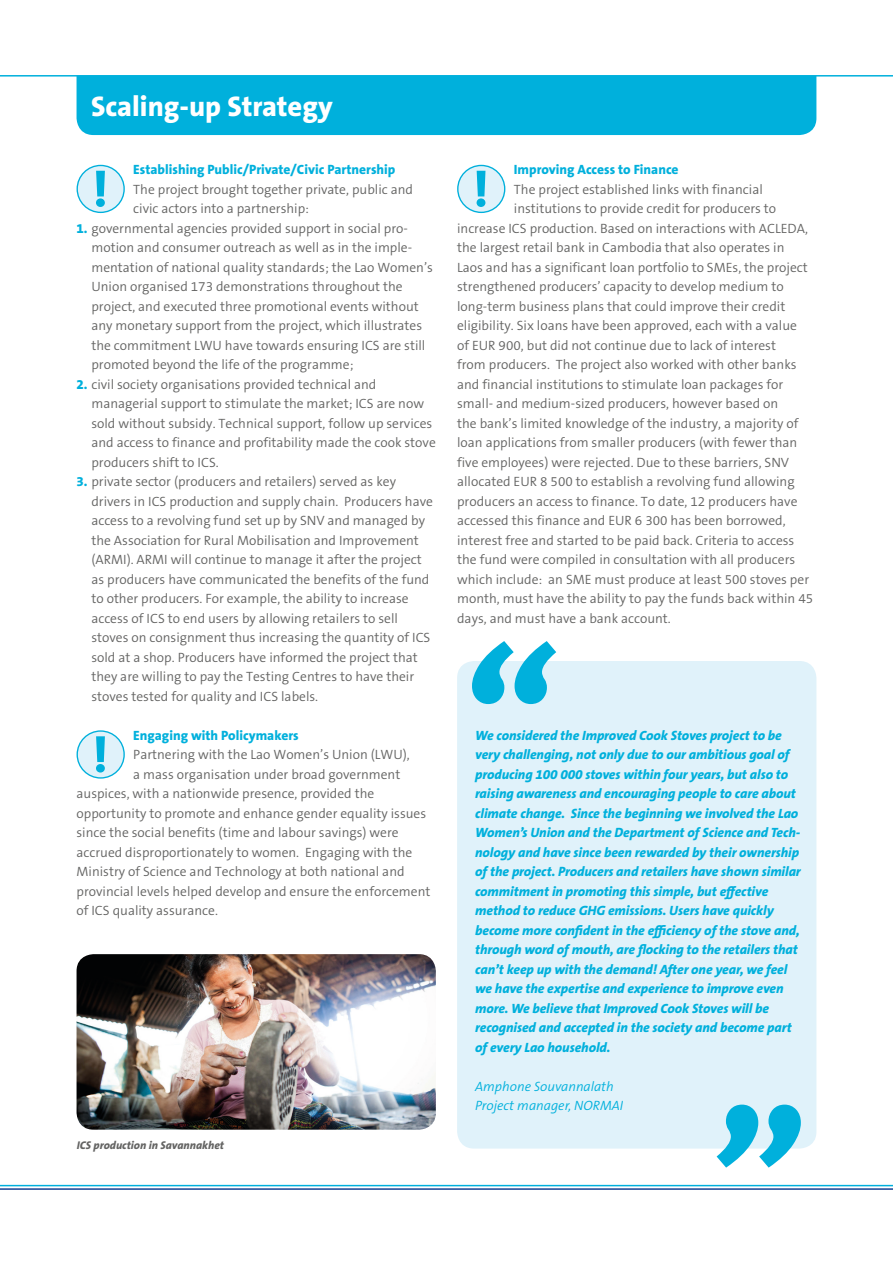
<style>
.page{position:relative;width:893px;height:1263px;background:#fff}
.page>*{position:absolute;margin:0;border:0;box-sizing:border-box;transform-origin:0 0}
.t1{font:800 28.5px "The Sans B W8";color:#fff}
._9-13_Fliesstext{font:300 13.5px/19.5px "The Sans B W4";color:#646463}
._9-13_Zitat_Text{font:italic 800 13.5px/19.5px "The Sans B W8";letter-spacing:-.005em;color:#00b0dc}
._9-13_Fliesstext_Tit{font:800 13.5px "The Sans B W8";color:#00b0dc}
.t2{font:italic 300 13.5px "The Sans B W4";color:#00b0dc}
.Captions{font:italic 800 11.25px "The Sans B W8";color:#646463}
.s1{font-family:"The Sans B W8";font-weight:800;color:#00b0dc}
</style>
<div class="page">
<div style="left:77px;top:77px;width:739px;height:58px;background:#00b0dc"></div>
<svg style="left:0;top:75px;width:893px;height:2px"></svg>
<div style="left:77px;top:165px;width:47px;height:47px;background:#e0f2fa;border-radius:50%"></div>
<div style="left:77px;top:165px;width:48px;height:48px;border:1px solid #00b0dc;border-radius:50%"></div>
<svg style="left:96px;top:171px;width:9px;height:36px"></svg>
<div style="left:77px;top:731px;width:47px;height:47px;background:#e0f2fa;border-radius:50%"></div>
<div style="left:77px;top:730px;width:48px;height:49px;border:1px solid #00b0dc;border-radius:50%"></div>
<svg style="left:96px;top:736px;width:9px;height:36px"></svg>
<div style="left:458px;top:165px;width:47px;height:47px;background:#e0f2fa;border-radius:50%"></div>
<div style="left:457px;top:165px;width:48px;height:48px;border:1px solid #00b0dc;border-radius:50%"></div>
<svg style="left:477px;top:171px;width:8px;height:36px"></svg>
<div style="left:457px;top:661px;width:359px;height:487px;background:#e0f2fa;border-radius:17px"></div>
<svg style="left:472px;top:641px;width:84px;height:63px"></svg>
<svg style="left:717px;top:1104px;width:84px;height:63px"></svg>
<svg style="left:0;top:1184px;width:893px;height:6px"></svg>
<img style="left:77px;top:954px;width:359px;height:176px">
<p class="t1" style="left:91px;top:88px;width:243px">Scaling-up Strategy</p>
<p class="_9-13_Fliesstext_Tit" style="left:133px;top:161px;width:264px">Establishing Public/Private/Civic Partnership</p>
<p class="_9-13_Fliesstext" style="left:133px;top:179px;width:281px">The project brought together private, public and civic actors into a partnership:</p>
<p class="_9-13_Fliesstext" style="left:91px;top:218px;width:343px;text-indent:-15px"><span class="s1">1.</span> governmental agencies provided support in social pro&shy;motion and consumer outreach as well as in the imple&shy;mentation of national quality standards; the Lao Women’s Union organised 173 demonstrations throughout the project, and executed three promotional events without any monetary support from the project, which illustrates the commitment LWU have towards ensuring ICS are still promoted beyond the life of the programme;</p>
<p class="_9-13_Fliesstext" style="left:91px;top:374px;width:346px;text-indent:-15px"><span class="s1">2.</span> civil society organisations provided technical and managerial support to stimulate the market; ICS are now sold without subsidy. Technical support, follow up services and access to finance and profitability made the cook stove producers shift to ICS.</p>
<p class="_9-13_Fliesstext" style="left:91px;top:472px;width:343px;text-indent:-15px"><span class="s1">3.</span> private sector (producers and retailers) served as key drivers in ICS production and supply chain. Producers have access to a revolving fund set up by SNV and managed by the Association for Rural Mobilisation and Improvement (ARMI). ARMI will continue to manage it after the project as producers have communicated the benefits of the fund to other producers. For example, the ability to increase access of ICS to end users by allowing retailers to sell stoves on consignment thus increasing the quantity of ICS sold at a shop. Producers have informed the project that they are willing to pay the Testing Centres to have their stoves tested for quality and ICS labels.</p>
<p class="_9-13_Fliesstext_Tit" style="left:133px;top:726px;width:167px">Engaging with Policymakers</p>
<p class="_9-13_Fliesstext" style="left:133px;top:745px;width:278px">Partnering with the Lao Women’s Union (LWU),</p>
<p class="_9-13_Fliesstext" style="left:133px;top:764px;width:269px">a mass organisation under broad government</p>
<p class="_9-13_Fliesstext" style="left:77px;top:784px;width:299px">auspices, with a nationwide presence, provided the</p>
<p class="_9-13_Fliesstext" style="left:77px;top:803px;width:351px">opportunity to promote and enhance gender equality issues</p>
<p class="_9-13_Fliesstext" style="left:77px;top:823px;width:324px">since the social benefits (time and labour savings) were</p>
<p class="_9-13_Fliesstext" style="left:77px;top:842px;width:337px">accrued disproportionately to women. Engaging with the</p>
<p class="_9-13_Fliesstext" style="left:77px;top:862px;width:330px">Ministry of Science and Technology at both national and</p>
<p class="_9-13_Fliesstext" style="left:77px;top:881px;width:355px">provincial levels helped develop and ensure the enforcement</p>
<p class="_9-13_Fliesstext" style="left:77px;top:901px;width:143px">of ICS quality assurance.</p>
<p class="Captions" style="left:77px;top:1138px;width:149px">ICS production in Savannakhet</p>
<p class="_9-13_Fliesstext_Tit" style="left:514px;top:161px;width:166px">Improving Access to Finance</p>
<p class="_9-13_Fliesstext" style="left:514px;top:179px;width:250px">The project established links with financial</p>
<p class="_9-13_Fliesstext" style="left:514px;top:199px;width:264px">institutions to provide credit for producers to</p>
<p class="_9-13_Fliesstext" style="left:457px;top:218px;width:352px">increase ICS production. Based on interactions with ACLEDA,</p>
<p class="_9-13_Fliesstext" style="left:457px;top:238px;width:329px">the largest retail bank in Cambodia that also operates in</p>
<p class="_9-13_Fliesstext" style="left:457px;top:257px;width:352px">Laos and has a significant loan portfolio to SMEs, the project</p>
<p class="_9-13_Fliesstext" style="left:457px;top:277px;width:328px">strengthened producers’ capacity to develop medium to</p>
<p class="_9-13_Fliesstext" style="left:457px;top:296px;width:330px">long-term business plans that could improve their credit</p>
<p class="_9-13_Fliesstext" style="left:457px;top:316px;width:341px">eligibility. Six loans have been approved, each with a value</p>
<p class="_9-13_Fliesstext" style="left:457px;top:335px;width:320px">of EUR 900, but did not continue due to lack of interest</p>
<p class="_9-13_Fliesstext" style="left:457px;top:355px;width:341px">from producers. The project also worked with other banks</p>
<p class="_9-13_Fliesstext" style="left:457px;top:374px;width:328px">and financial institutions to stimulate loan packages for</p>
<p class="_9-13_Fliesstext" style="left:457px;top:394px;width:323px">small- and medium-sized producers, however based on</p>
<p class="_9-13_Fliesstext" style="left:457px;top:413px;width:343px">the bank’s limited knowledge of the industry, a majority of</p>
<p class="_9-13_Fliesstext" style="left:457px;top:433px;width:342px">loan applications from smaller producers (with fewer than</p>
<p class="_9-13_Fliesstext" style="left:457px;top:452px;width:334px">five employees) were rejected. Due to these barriers, SNV</p>
<p class="_9-13_Fliesstext" style="left:457px;top:472px;width:339px">allocated EUR 8 500 to establish a revolving fund allowing</p>
<p class="_9-13_Fliesstext" style="left:457px;top:491px;width:342px">producers an access to finance. To date, 12 producers have</p>
<p class="_9-13_Fliesstext" style="left:457px;top:511px;width:330px">accessed this finance and EUR 6 300 has been borrowed,</p>
<p class="_9-13_Fliesstext" style="left:457px;top:530px;width:339px">interest free and started to be paid back. Criteria to access</p>
<p class="_9-13_Fliesstext" style="left:457px;top:550px;width:340px">the fund were compiled in consultation with all producers</p>
<p class="_9-13_Fliesstext" style="left:457px;top:569px;width:353px">which include: an SME must produce at least 500 stoves per</p>
<p class="_9-13_Fliesstext" style="left:457px;top:589px;width:358px">month, must have the ability to pay the funds back within 45</p>
<p class="_9-13_Fliesstext" style="left:457px;top:608px;width:215px">days, and must have a bank account.</p>
<p class="_9-13_Zitat_Text" style="left:475px;top:725px;width:327px">We considered the Improved Cook Stoves project to be very challenging, not only due to our ambitious goal of producing 100 000 stoves within four years, but also to raising awareness and encouraging people to care about climate change. Since the beginning we involved the Lao Women’s Union and the Department of Science and Tech&shy;nology and have since been rewarded by their ownership of the project. Producers and retailers have shown similar commitment in promoting this simple, but effective method to reduce GHG emissions. Users have quickly become more confident in the efficiency of the stove and, through word of mouth, are flocking to the retailers that can’t keep up with the demand! After one year, we feel we have the expertise and experience to improve even more. We believe that Improved Cook Stoves will be recognised and accepted in the society and become part of every Lao household.</p>
<p class="t2" style="left:475px;top:1078px;width:140px">Amphone Souvannalath</p>
<p class="t2" style="left:475px;top:1097px;width:150px">Project manager, NORMAI</p>
</div>
